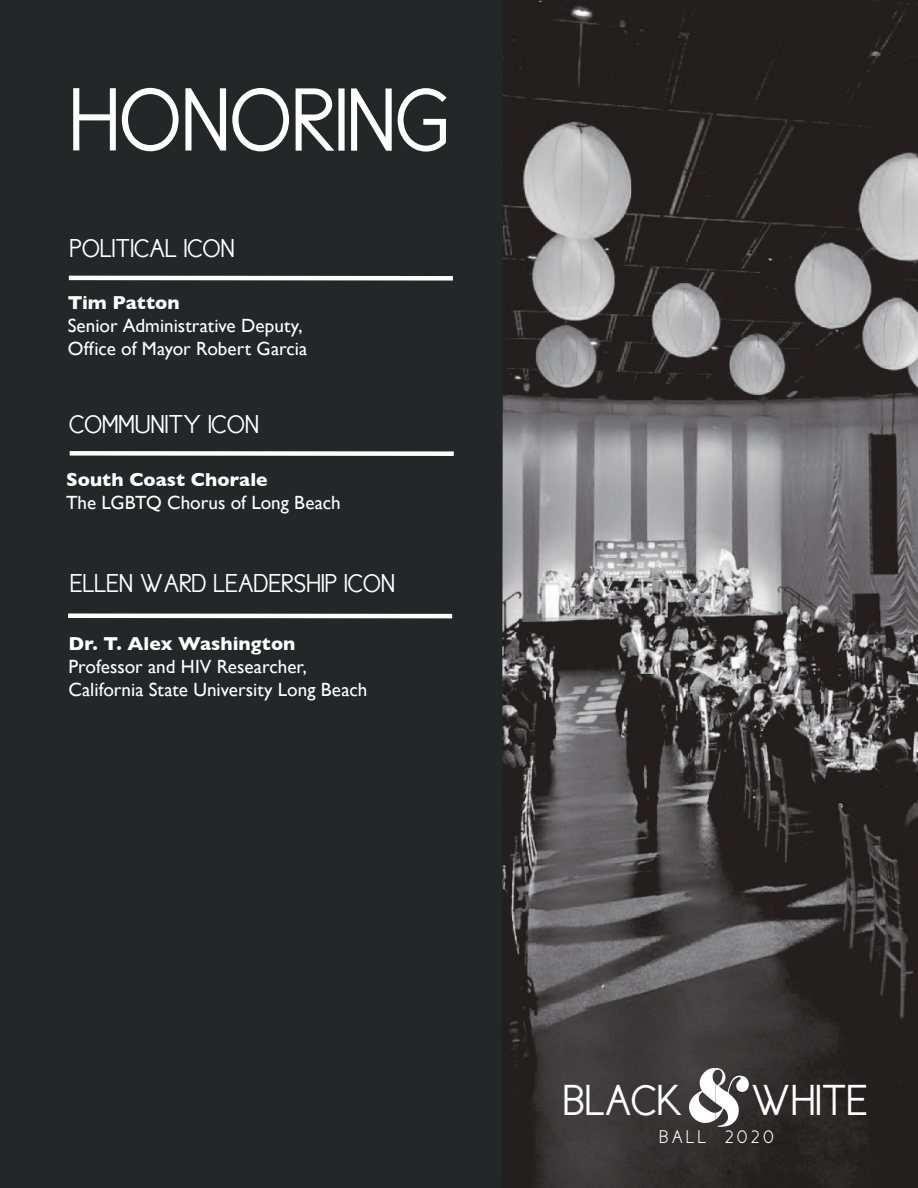
<style>
.page{position:relative;width:918px;height:1188px;background:#fff}
.page>*{position:absolute;margin:0;border:0;box-sizing:border-box;transform-origin:0 0}
.t1{font:90px "New Cicle Gordita";color:#fff}
.t2{font:43.8px "New Cicle Gordita";color:#fff}
.t3{font:26.1px "New Cicle Gordita";color:#fff}
.t4{font:19.05px/23px "Gill Sans";color:#fff}
.t5{font:700 19.05px "Gill Sans";color:#fff}
.t6{font:18.45px "Cicle Semi";letter-spacing:.18em;color:#fff}
</style>
<div class="page">
<img style="left:503px;top:0;width:415px;height:1188px">
<svg style="left:688px;top:1068px;width:63px;height:59px"></svg>
<div style="left:0;top:0;width:503px;height:1188px;background:#242728"></div>
<div style="left:70px;top:451px;width:384px;height:5px;background:#fff"></div>
<div style="left:68px;top:613px;width:384px;height:5px;background:#fff"></div>
<div style="left:69px;top:276px;width:384px;height:5px;background:#fff"></div>
<h1 class="t1" style="left:70px;top:73px;width:382px">HONORING</h1>
<h3 class="t3" style="left:69px;top:234px;width:167px">POLITICAL ICON</h3>
<p class="t5" style="left:68px;top:288px;width:113px">Tim Patton</p>
<p class="t4" style="left:68px;top:314px;width:241px">Senior Administrative Deputy,<br>Office of Mayor Robert Garcia</p>
<h3 class="t3" style="left:69px;top:410px;width:192px">COMMUNITY ICON</h3>
<p class="t5" style="left:66px;top:464px;width:203px">South Coast Chorale</p>
<p class="t4" style="left:66px;top:491px;width:276px">The LGBTQ Chorus of Long Beach</p>
<h3 class="t3" style="left:70px;top:570px;width:327px">ELLEN WARD LEADERSHIP ICON</h3>
<p class="t5" style="left:69px;top:629px;width:228px">Dr. T. Alex Washington</p>
<p class="t4" style="left:68px;top:655px;width:300px">Professor and HIV Researcher,<br>California State University Long Beach</p>
<h2 class="t2" style="left:563px;top:1078px;width:121px">BLACK</h2>
<h2 class="t2" style="left:751px;top:1078px;width:119px">WHITE</h2>
<p class="t6" style="left:659px;top:1127px;width:116px">BALL 2020</p>
</div>
